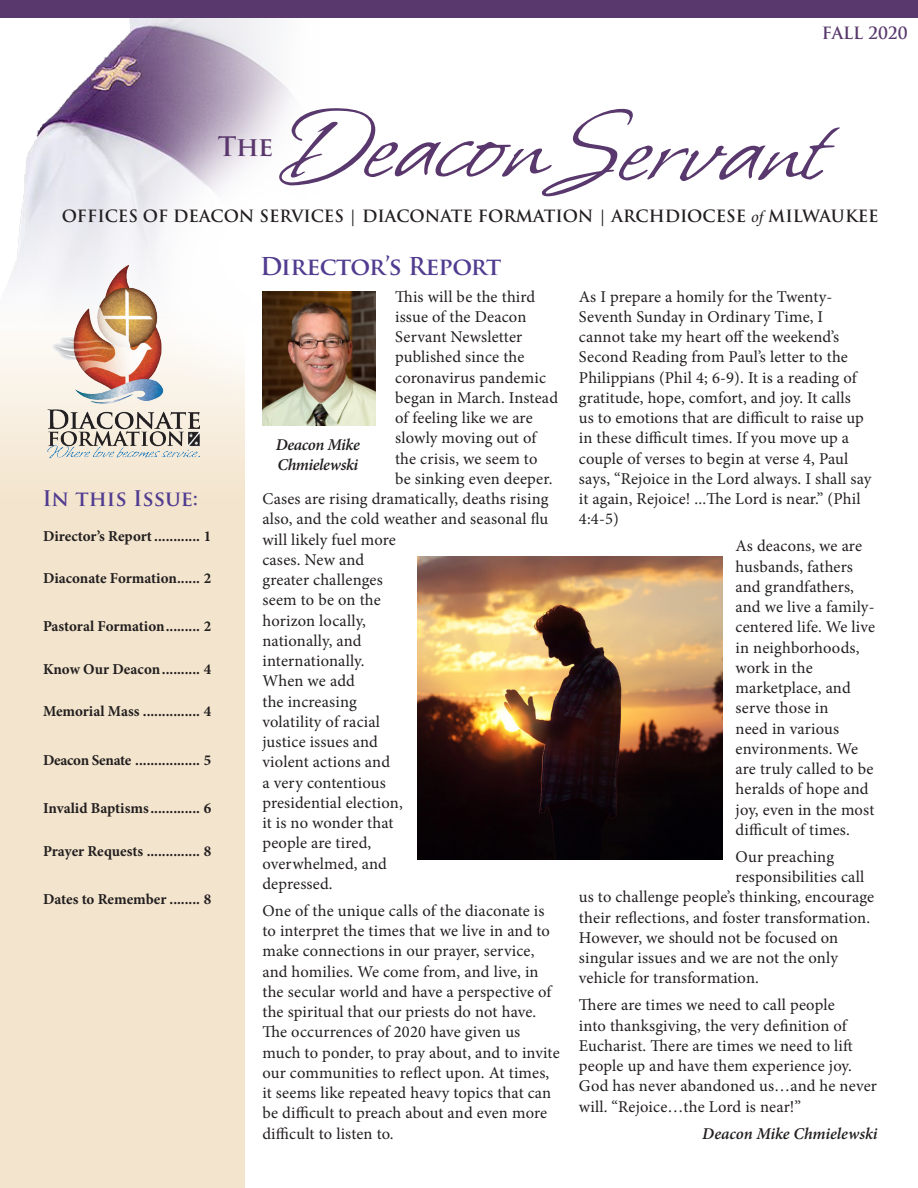
<style>
.page{position:relative;width:918px;height:1188px;background:#fff}
.page>*{position:absolute;margin:0;border:0;box-sizing:border-box;transform-origin:0 0}
.t1{font:114.15px "Whisper ROB";color:#59386d}
.t2{font:114.15px "Whisper ROB";color:#59376c}
.t3{font:700 26.25px "Trajan Pro";color:#59376c}
.t4{font:700 24px "Trajan Pro";letter-spacing:-.03em;color:#513c90}
.t5{font:700 21px "Trajan Pro";color:#513c90}
.t6{font:16.5px/20.2px "Minion Pro";letter-spacing:.01em;color:#231f20}
.t7{font:700 16.5px "Trajan Pro";color:#231f20}
.t8{font:italic 600 16.5px/20.2px "Minion Pro";letter-spacing:-.015em;color:#231f20}
.t9{font:700 16.5px "Trajan Pro";color:#59386d}
.t10{font:700 15.15px "Minion Pro";letter-spacing:-.005em;color:#231f20}
.s1{color:#59386d}
.s2{font-family:"Minion Pro";font-weight:400;font-style:italic}
</style>
<div class="page">
<div style="left:0;top:283px;width:244px;height:905px;background:#f3e5cd"></div>
<img style="left:0;top:17px;width:320px;height:307px">
<div style="left:0;top:0;width:918px;height:17px;background:#59386d"></div>
<svg style="left:109px;top:82px;width:267px;height:337px"></svg>
<div style="left:215px;top:43px;width:689px;height:218px;background:#fff"></div>
<img style="left:262px;top:292px;width:113px;height:134px">
<img style="left:42px;top:262px;width:158px;height:197px">
<img style="left:418px;top:556px;width:304px;height:303px">
<p class="t9" style="left:822px;top:23px;width:87px">FALL 2020</p>
<p class="t2" style="left:279px;top:89px;width:267px"><span class="s1">D</span>eaco<span class="s1">n</span></p>
<p class="t1" style="left:542px;top:93px;width:284px">Servant</p>
<p class="t3" style="left:218px;top:130px;width:57px">The</p>
<p class="t7" style="left:62px;top:205px;width:818px">OFFICES OF DEACON SERVICES | DIACONATE FORMATION | ARCHDIOCESE <span class="s2">of</span> MILWAUKEE</p>
<p class="t5" style="left:42px;top:486px;width:157px">In this Issue:</p>
<p class="t10" style="left:43px;top:525px;width:170px">Director’s Report............ 1</p>
<p class="t10" style="left:43px;top:567px;width:170px">Diaconate Formation...... 2</p>
<p class="t10" style="left:43px;top:616px;width:170px">Pastoral Formation......... 2</p>
<p class="t10" style="left:43px;top:658px;width:170px">Know Our Deacon.......... 4</p>
<p class="t10" style="left:43px;top:701px;width:170px">Memorial Mass ............... 4</p>
<p class="t10" style="left:43px;top:749px;width:170px">Deacon Senate ................. 5</p>
<p class="t10" style="left:43px;top:798px;width:170px">Invalid Baptisms............. 6</p>
<p class="t10" style="left:43px;top:840px;width:170px">Prayer Requests .............. 8</p>
<p class="t10" style="left:43px;top:889px;width:170px">Dates to Remember ........ 8</p>
<p class="t4" style="left:260px;top:252px;width:242px">Director’s Report</p>
<p class="t6" style="left:395px;top:286px;width:142px">This will be the third</p>
<p class="t6" style="left:395px;top:307px;width:133px">issue of the Deacon</p>
<p class="t6" style="left:395px;top:327px;width:129px">Servant Newsletter</p>
<p class="t6" style="left:395px;top:347px;width:131px">published since the</p>
<p class="t6" style="left:395px;top:367px;width:152px">coronavirus pandemic</p>
<p class="t6" style="left:395px;top:388px;width:164px">began in March. Instead</p>
<p class="t6" style="left:395px;top:408px;width:139px">of feeling like we are</p>
<p class="t6" style="left:395px;top:428px;width:142px">slowly moving out of</p>
<p class="t6" style="left:395px;top:448px;width:144px">the crisis, we seem to</p>
<p class="t6" style="left:395px;top:469px;width:159px">be sinking even deeper.</p>
<p class="t6" style="left:262px;top:489px;width:288px">Cases are rising dramatically, deaths rising</p>
<p class="t6" style="left:262px;top:509px;width:287px">also, and the cold weather and seasonal flu</p>
<p class="t6" style="left:262px;top:529px;width:135px">will likely fuel more</p>
<p class="t6" style="left:262px;top:550px;width:103px">cases. New and</p>
<p class="t6" style="left:262px;top:570px;width:122px">greater challenges</p>
<p class="t6" style="left:262px;top:590px;width:120px">seem to be on the</p>
<p class="t6" style="left:262px;top:610px;width:105px">horizon locally,</p>
<p class="t6" style="left:262px;top:631px;width:101px">nationally, and</p>
<p class="t6" style="left:262px;top:651px;width:104px">internationally.</p>
<p class="t6" style="left:262px;top:671px;width:94px">When we add</p>
<p class="t6" style="left:262px;top:691px;width:96px">the increasing</p>
<p class="t6" style="left:262px;top:712px;width:119px">volatility of racial</p>
<p class="t6" style="left:262px;top:732px;width:117px">justice issues and</p>
<p class="t6" style="left:262px;top:752px;width:129px">violent actions and</p>
<p class="t6" style="left:262px;top:772px;width:125px">a very contentious</p>
<p class="t6" style="left:262px;top:793px;width:142px">presidential election,</p>
<p class="t6" style="left:262px;top:813px;width:133px">it is no wonder that</p>
<p class="t6" style="left:262px;top:833px;width:110px">people are tired,</p>
<p class="t6" style="left:262px;top:853px;width:126px">overwhelmed, and</p>
<p class="t6" style="left:262px;top:874px;width:72px">depressed.</p>
<p class="t6" style="left:262px;top:901px;width:299px">One of the unique calls of the diaconate is to interpret the times that we live in and to make connections in our prayer, service, and homilies. We come from, and live, in the secular world and have a perspective of the spiritual that our priests do not have.<br>The occurrences of 2020 have given us much to ponder, to pray about, and to invite our communities to reflect upon. At times, it seems like repeated heavy topics that can be difficult to preach about and even more difficult to listen to.</p>
<p class="t8" style="left:276px;top:434px;width:86px">Deacon Mike<br>Chmielewski</p>
<p class="t6" style="left:579px;top:286px;width:294px">As I prepare a homily for the Twenty-Seventh Sunday in Ordinary Time, I cannot take my heart off the weekend’s Second Reading from Paul’s letter to the Philippians (Phil 4; 6-9). It is a reading of gratitude, hope, comfort, and joy. It calls<br>us to emotions that are difficult to raise up in these difficult times. If you move up a couple of verses to begin at verse 4, Paul says, “Rejoice in the Lord always. I shall say it again, Rejoice! ...The Lord is near.” (Phil 4:4-5)</p>
<p class="t6" style="left:736px;top:536px;width:141px">As deacons, we are husbands, fathers and grandfathers, and we live a family&shy;centered life. We live in neighborhoods, work in the marketplace, and serve those in<br>need in various environments. We are truly called to be heralds of hope and joy, even in the most difficult of times.</p>
<p class="t6" style="left:736px;top:847px;width:100px">Our preaching</p>
<p class="t6" style="left:736px;top:867px;width:130px">responsibilities call</p>
<p class="t6" style="left:579px;top:887px;width:297px">us to challenge people’s thinking, encourage</p>
<p class="t6" style="left:579px;top:907px;width:293px">their reflections, and foster transformation.</p>
<p class="t6" style="left:579px;top:928px;width:261px">However, we should not be focused on</p>
<p class="t6" style="left:579px;top:948px;width:261px">singular issues and we are not the only</p>
<p class="t6" style="left:579px;top:968px;width:181px">vehicle for transformation.</p>
<p class="t6" style="left:579px;top:995px;width:300px">There are times we need to call people<br>into thanksgiving, the very definition of Eucharist. There are times we need to lift people up and have them experience joy.<br>God has never abandoned us…and he never will. “Rejoice…the Lord is near!”</p>
<p class="t8" style="left:702px;top:1123px;width:177px">Deacon Mike Chmielewski</p>
</div>
